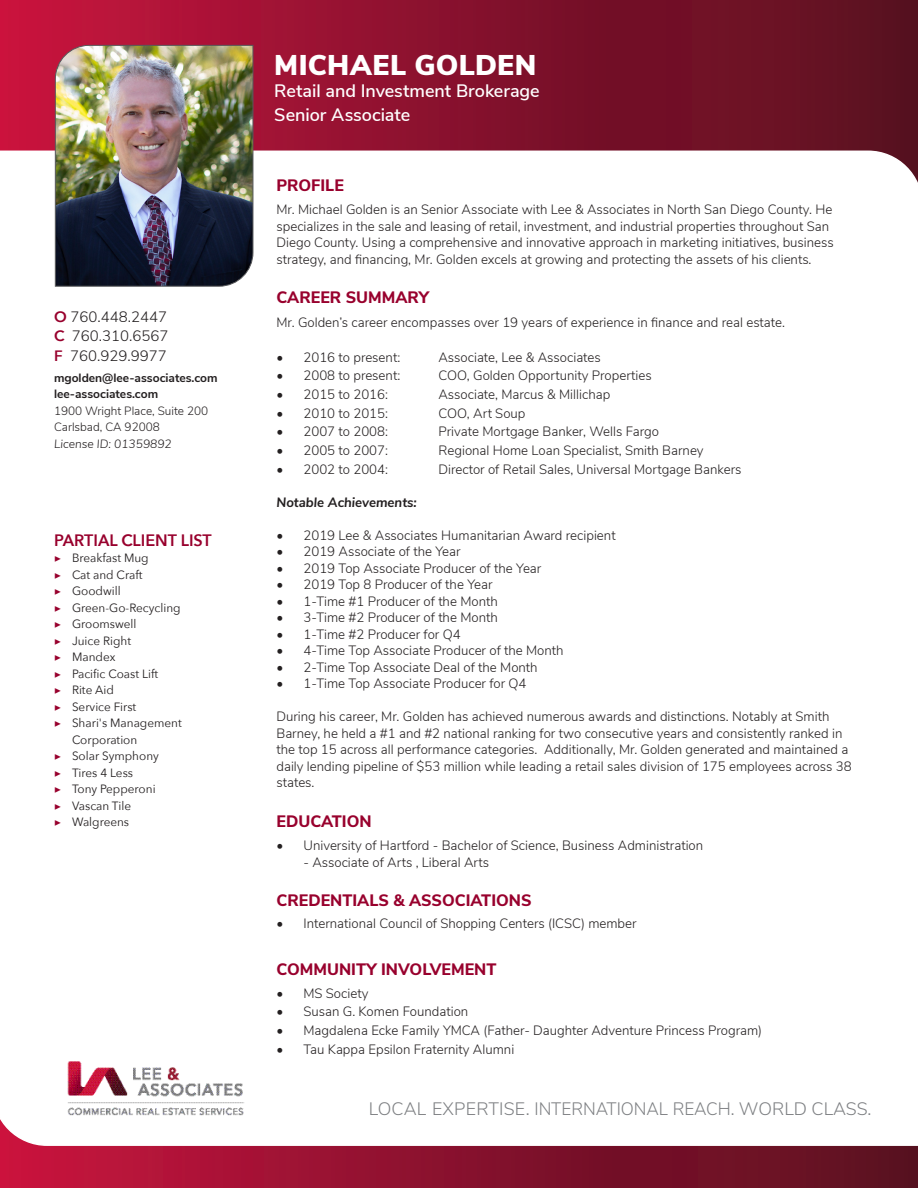
<style>
.page{position:relative;width:918px;height:1188px;background:#fff}
.page>*{position:absolute;margin:0;border:0;box-sizing:border-box;transform-origin:0 0}
.t1{font:900 28.5px "Nunito Sans";letter-spacing:.01em;color:#fff}
.t2{font:300 18px "Nunito Sans";letter-spacing:-.005em;color:#7e8083}
.t3{font:600 18px "Nunito Sans";letter-spacing:-.005em;color:#fff}
.Headers{font:800 16.5px "Nunito Sans";color:#98012d}
.t4{font:600 16.5px "Avenir Next";color:#98012d}
.t5{font:300 15px "Nunito Sans";color:#231f20}
.t6{font:300 13.5px/16.5px "Nunito Sans";color:#231f20}
.t7{font:italic 700 13.5px "Nunito Sans";color:#231f20}
.t8{font:12px "Avenir Next";color:#231f20}
.t9{font:300 12px/16.5px "Nunito Sans";color:#231f20}
.t10{font:700 12px "Nunito Sans";color:#231f20}
.t11{font:italic 300 12px "Nunito Sans";color:#231f20}
.s1{font-family:"Avenir Next";font-weight:600;color:#98012d}
.s2{font-weight:700}
.s3{font-family:"Minion Pro";color:#98012d}
</style>
<div class="page">
<div style="left:0;top:0;width:918px;height:198px;background:linear-gradient(to right,#c4133e,#53101e)"></div>
<svg style="left:0;top:150px;width:918px;height:110px"></svg>
<div style="left:0;top:1089px;width:918px;height:99px;background:linear-gradient(to right,#c5133e,#54101f)"></div>
<svg style="left:0;top:1089px;width:918px;height:58px"></svg>
<img style="left:55px;top:1061px;width:202px;height:58px">
<img style="left:55px;top:45px;width:198px;height:242px">
<p class="t5" style="left:54px;top:306px;width:115px"><span class="s1">O</span> 760.448.2447</p>
<p class="t5" style="left:54px;top:325px;width:116px"><span class="s1">C</span> 760.310.6567</p>
<p class="t5" style="left:54px;top:345px;width:114px"><span class="s1">F</span> 760.929.9977</p>
<p class="t10" style="left:54px;top:369px;width:165px">mgolden@lee-associates.com</p>
<p class="t9" style="left:54px;top:385px;width:156px"><span class="s2">lee-associates.com<br></span>1900 Wright Place, Suite 200</p>
<p class="t9" style="left:54px;top:418px;width:107px">Carlsbad, CA 92008</p>
<p class="t11" style="left:54px;top:435px;width:119px">License ID: 01359892</p>
<p class="t4" style="left:54px;top:526px;width:159px">PARTIAL CLIENT LIST</p>
<p class="t8" style="left:54px;top:548px;width:96px"><span class="s3">▶</span> Breakfast Mug</p>
<p class="t8" style="left:54px;top:564px;width:90px"><span class="s3">▶</span> Cat and Craft</p>
<p class="t8" style="left:54px;top:581px;width:68px"><span class="s3">▶</span> Goodwill</p>
<p class="t8" style="left:54px;top:597px;width:128px"><span class="s3">▶</span> Green-Go-Recycling</p>
<p class="t8" style="left:54px;top:614px;width:84px"><span class="s3">▶</span> Groomswell</p>
<p class="t8" style="left:54px;top:630px;width:79px"><span class="s3">▶</span> Juice Right</p>
<p class="t8" style="left:54px;top:647px;width:63px"><span class="s3">▶</span> Mandex</p>
<p class="t8" style="left:54px;top:663px;width:106px"><span class="s3">▶</span> Pacific Coast Lift</p>
<p class="t8" style="left:54px;top:680px;width:61px"><span class="s3">▶</span> Rite Aid</p>
<p class="t8" style="left:54px;top:696px;width:84px"><span class="s3">▶</span> Service First</p>
<p class="t8" style="left:54px;top:713px;width:129px"><span class="s3">▶</span> Shari's Management</p>
<p class="t8" style="left:72px;top:729px;width:67px">Corporation</p>
<p class="t8" style="left:54px;top:746px;width:106px"><span class="s3">▶</span> Solar Symphony</p>
<p class="t8" style="left:54px;top:762px;width:81px"><span class="s3">▶</span> Tires 4 Less</p>
<p class="t8" style="left:54px;top:779px;width:103px"><span class="s3">▶</span> Tony Pepperoni</p>
<p class="t8" style="left:54px;top:795px;width:79px"><span class="s3">▶</span> Vascan Tile</p>
<p class="t8" style="left:54px;top:812px;width:77px"><span class="s3">▶</span> Walgreens</p>
<p class="t1" style="left:274px;top:44px;width:264px">MICHAEL GOLDEN</p>
<p class="t3" style="left:274px;top:77px;width:267px">Retail and Investment Brokerage</p>
<p class="t3" style="left:274px;top:101px;width:137px">Senior Associate</p>
<p class="Headers" style="left:276px;top:173px;width:69px">PROFILE</p>
<p class="t6" style="left:276px;top:200px;width:559px">Mr. Michael Golden is an Senior Associate with Lee &amp; Associates in North San Diego County. He specializes in the sale and leasing of retail, investment, and industrial properties throughout San Diego County. Using a comprehensive and innovative approach in marketing initiatives, business strategy, and financing, Mr. Golden excels at growing and protecting the assets of his clients.</p>
<p class="Headers" style="left:276px;top:285px;width:154px">CAREER SUMMARY</p>
<p class="t6" style="left:276px;top:313px;width:510px">Mr. Golden’s career encompasses over 19 years of experience in finance and real estate.</p>
<p class="t6" style="left:276px;top:348px;width:125px">• 2016 to present:</p>
<p class="t6" style="left:438px;top:348px;width:164px">Associate, Lee &amp; Associates</p>
<p class="t6" style="left:276px;top:367px;width:125px">• 2008 to present:</p>
<p class="t6" style="left:438px;top:367px;width:215px">COO, Golden Opportunity Properties</p>
<p class="t6" style="left:276px;top:385px;width:113px">• 2015 to 2016:</p>
<p class="t6" style="left:438px;top:385px;width:173px">Associate, Marcus &amp; Millichap</p>
<p class="t6" style="left:276px;top:404px;width:113px">• 2010 to 2015:</p>
<p class="t6" style="left:438px;top:404px;width:88px">COO, Art Soup</p>
<p class="t6" style="left:276px;top:423px;width:113px">• 2007 to 2008:</p>
<p class="t6" style="left:438px;top:423px;width:222px">Private Mortgage Banker, Wells Fargo</p>
<p class="t6" style="left:276px;top:441px;width:113px">• 2005 to 2007:</p>
<p class="t6" style="left:438px;top:441px;width:267px">Regional Home Loan Specialist, Smith Barney</p>
<p class="t6" style="left:276px;top:460px;width:113px">• 2002 to 2004:</p>
<p class="t6" style="left:438px;top:460px;width:304px">Director of Retail Sales, Universal Mortgage Bankers</p>
<p class="t7" style="left:276px;top:492px;width:142px">Notable Achievements:</p>
<p class="t6" style="left:276px;top:526px;width:341px">• 2019 Lee &amp; Associates Humanitarian Award recipient</p>
<p class="t6" style="left:276px;top:542px;width:186px">• 2019 Associate of the Year</p>
<p class="t6" style="left:276px;top:559px;width:266px">• 2019 Top Associate Producer of the Year</p>
<p class="t6" style="left:276px;top:575px;width:218px">• 2019 Top 8 Producer of the Year</p>
<p class="t6" style="left:276px;top:592px;width:223px">• 1-Time #1 Producer of the Month</p>
<p class="t6" style="left:276px;top:608px;width:223px">• 3-Time #2 Producer of the Month</p>
<p class="t6" style="left:276px;top:625px;width:186px">• 1-Time #2 Producer for Q4</p>
<p class="t6" style="left:276px;top:641px;width:289px">• 4-Time Top Associate Producer of the Month</p>
<p class="t6" style="left:276px;top:658px;width:263px">• 2-Time Top Associate Deal of the Month</p>
<p class="t6" style="left:276px;top:674px;width:252px">• 1-Time Top Associate Producer for Q4</p>
<p class="t6" style="left:276px;top:707px;width:577px">During his career, Mr. Golden has achieved numerous awards and distinctions. Notably at Smith Barney, he held a #1 and #2 national ranking for two consecutive years and consistently ranked in the top 15 across all performance categories. Additionally, Mr. Golden generated and maintained a daily lending pipeline of $53 million while leading a retail sales division of 175 employees across 38 states.</p>
<p class="Headers" style="left:276px;top:809px;width:97px">EDUCATION</p>
<p class="t6" style="left:276px;top:836px;width:428px">• University of Hartford - Bachelor of Science, Business Administration</p>
<p class="t6" style="left:303px;top:853px;width:187px">- Associate of Arts , Liberal Arts</p>
<p class="Headers" style="left:276px;top:889px;width:257px">CREDENTIALS &amp; ASSOCIATIONS</p>
<p class="t6" style="left:276px;top:914px;width:362px">• International Council of Shopping Centers (ICSC) member</p>
<p class="Headers" style="left:276px;top:957px;width:222px">COMMUNITY INVOLVEMENT</p>
<p class="t6" style="left:276px;top:984px;width:94px">• MS Society</p>
<p class="t6" style="left:276px;top:1003px;width:193px">• Susan G. Komen Foundation</p>
<p class="t6" style="left:276px;top:1021px;width:487px">• Magdalena Ecke Family YMCA (Father- Daughter Adventure Princess Program)</p>
<p class="t6" style="left:276px;top:1040px;width:239px">• Tau Kappa Epsilon Fraternity Alumni</p>
<h2 class="t2" style="left:369px;top:1095px;width:504px">LOCAL EXPERTISE. INTERNATIONAL REACH. WORLD CLASS.</h2>
</div>
